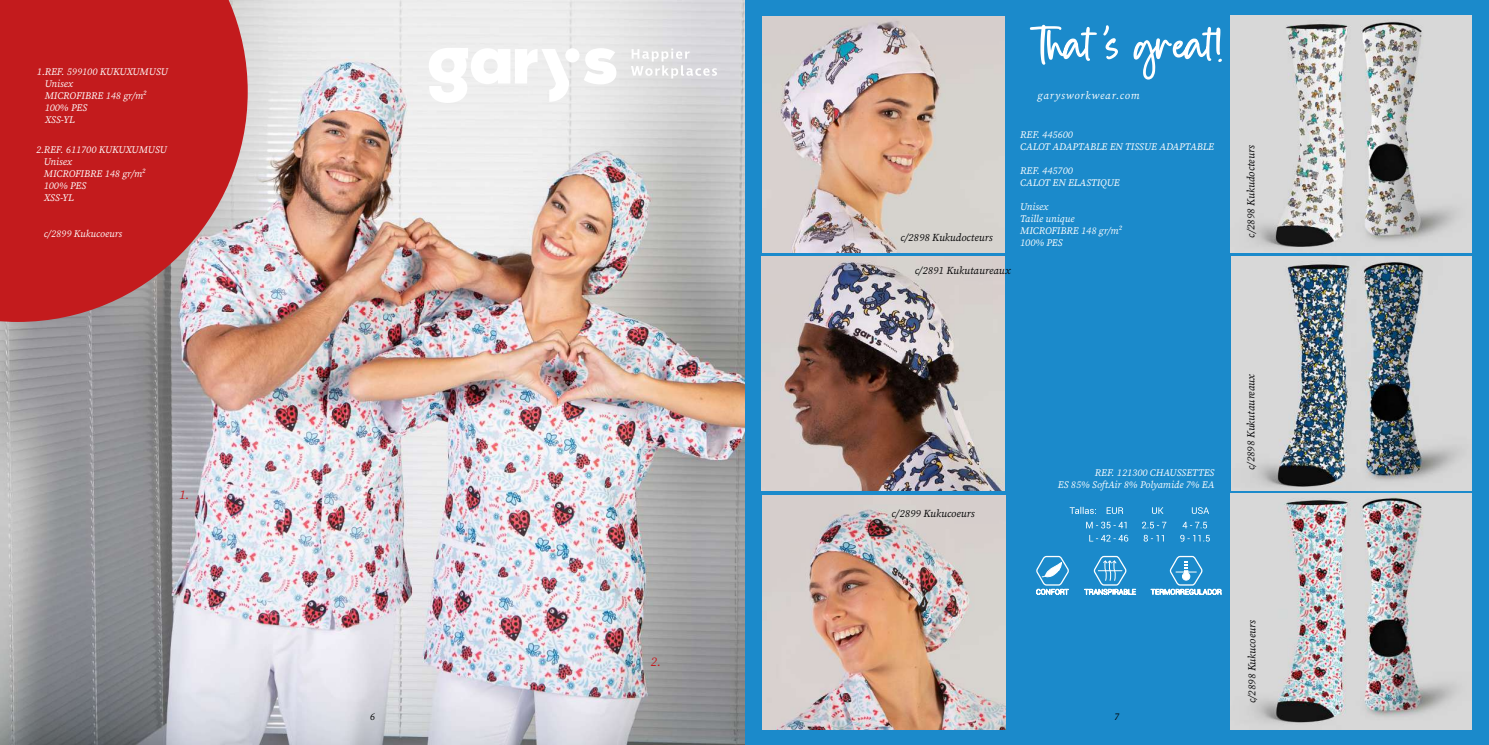
<style>
.page{position:relative;width:1489px;height:745px;background:#fff}
.page>*{position:absolute;margin:0;border:0;box-sizing:border-box;transform-origin:0 0}
.t1{font:italic 12.88px "Source Serif Variable";color:#c31b1e}
.t2{font:italic 10.75px "Source Serif Variable";letter-spacing:.08em;color:#fff}
.t3{font:italic 10.62px "Source Serif Variable";color:#020203}
.t4{font:italic 10px/12px "Source Serif Variable";color:#fff}
.t5{font:italic 10px "Source Serif Variable";color:#000}
</style>
<div class="page">
<div style="left:744px;top:0;width:744px;height:744px;background:#1b8acb"></div>
<img style="left:0;top:0;width:744px;height:744px">
<svg style="left:0;top:0;width:248px;height:322px;background:#c33436"></svg>
<img style="left:762px;top:16px;width:242px;height:236px">
<img style="left:762px;top:256px;width:242px;height:234px">
<img style="left:762px;top:495px;width:243px;height:234px">
<img style="left:1230px;top:16px;width:241px;height:236px">
<img style="left:1230px;top:493px;width:241px;height:236px">
<img style="left:1230px;top:256px;width:241px;height:234px">
<svg style="left:1029px;top:25px;width:67px;height:40px"></svg>
<svg style="left:1133px;top:27px;width:88px;height:52px"></svg>
<svg style="left:1103px;top:25px;width:14px;height:34px"></svg>
<svg style="left:1035px;top:555px;width:34px;height:39px"></svg>
<svg style="left:1084px;top:555px;width:51px;height:39px;background:#4aa2d5"></svg>
<svg style="left:1150px;top:555px;width:71px;height:39px;background:#449fd4"></svg>
<svg style="left:1069px;top:506px;width:139px;height:7px"></svg>
<svg style="left:1089px;top:534px;width:39px;height:7px"></svg>
<svg style="left:1143px;top:534px;width:20px;height:7px"></svg>
<svg style="left:1180px;top:534px;width:29px;height:7px"></svg>
<svg style="left:1086px;top:521px;width:40px;height:7px"></svg>
<svg style="left:1141px;top:521px;width:25px;height:7px"></svg>
<svg style="left:1182px;top:521px;width:24px;height:7px"></svg>
<svg style="left:583px;top:48px;width:33px;height:36px"></svg>
<svg style="left:428px;top:48px;width:141px;height:55px"></svg>
<div style="left:565px;top:48px;width:14px;height:14px;background:#fff;border-radius:50%"></div>
<svg style="left:631px;top:48px;width:86px;height:30px"></svg>
<p class="t4" style="left:45px;top:66px;width:125px;text-indent:-8px">1.REF. 599100 KUKUXUMUSU<br>Unisex<br>MICROFIBRE 148 gr/m²<br>100% PES<br>XSS-YL</p>
<p class="t4" style="left:44px;top:143px;width:125px;text-indent:-8px">2.REF. 611700 KUKUXUMUSU<br>Unisex<br>MICROFIBRE 148 gr/m²<br>100% PES<br>XSS-YL</p>
<p class="t4" style="left:44px;top:227px;width:80px">c/2899 Kukucoeurs</p>
<p class="t1" style="left:179px;top:485px;width:12px">1.</p>
<p class="t3" style="left:900px;top:230px;width:93px">c/2898 Kukudocteurs</p>
<p class="t3" style="left:914px;top:263px;width:97px">c/2891 Kukutaureaux</p>
<p class="t2" style="left:1037px;top:88px;width:104px">garysworkwear.com</p>
<p class="t4" style="left:1020px;top:129px;width:195px">REF. 445600<br>CALOT ADAPTABLE EN TISSUE ADAPTABLE</p>
<p class="t4" style="left:1020px;top:165px;width:101px">REF. 445700<br>CALOT EN ELASTIQUE</p>
<p class="t4" style="left:1020px;top:201px;width:103px">Unisex<br>Taille unique<br>MICROFIBRE 148 gr/m²<br>100% PES</p>
<p class="t3" style="left:1243px;top:237px;width:94px;rotate:-90deg">c/2898 Kukudocteurs</p>
<p class="t3" style="left:891px;top:505px;width:84px">c/2899 Kukucoeurs</p>
<p class="t4" style="left:1057px;top:466px;width:158px;text-align:right">REF. 121300 CHAUSSETTES<br>ES 85% SoftAir 8% Polyamide 7% EA</p>
<p class="t3" style="left:1243px;top:469px;width:98px;rotate:-90deg">c/2898 Kukutaureaux</p>
<p class="t1" style="left:650px;top:652px;width:12px">2.</p>
<p class="t5" style="left:369px;top:709px;width:7px">6</p>
<p class="t5" style="left:1114px;top:709px;width:7px">7</p>
<p class="t3" style="left:1244px;top:702px;width:85px;rotate:-90deg">c/2898 Kukucoeurs</p>
</div>
